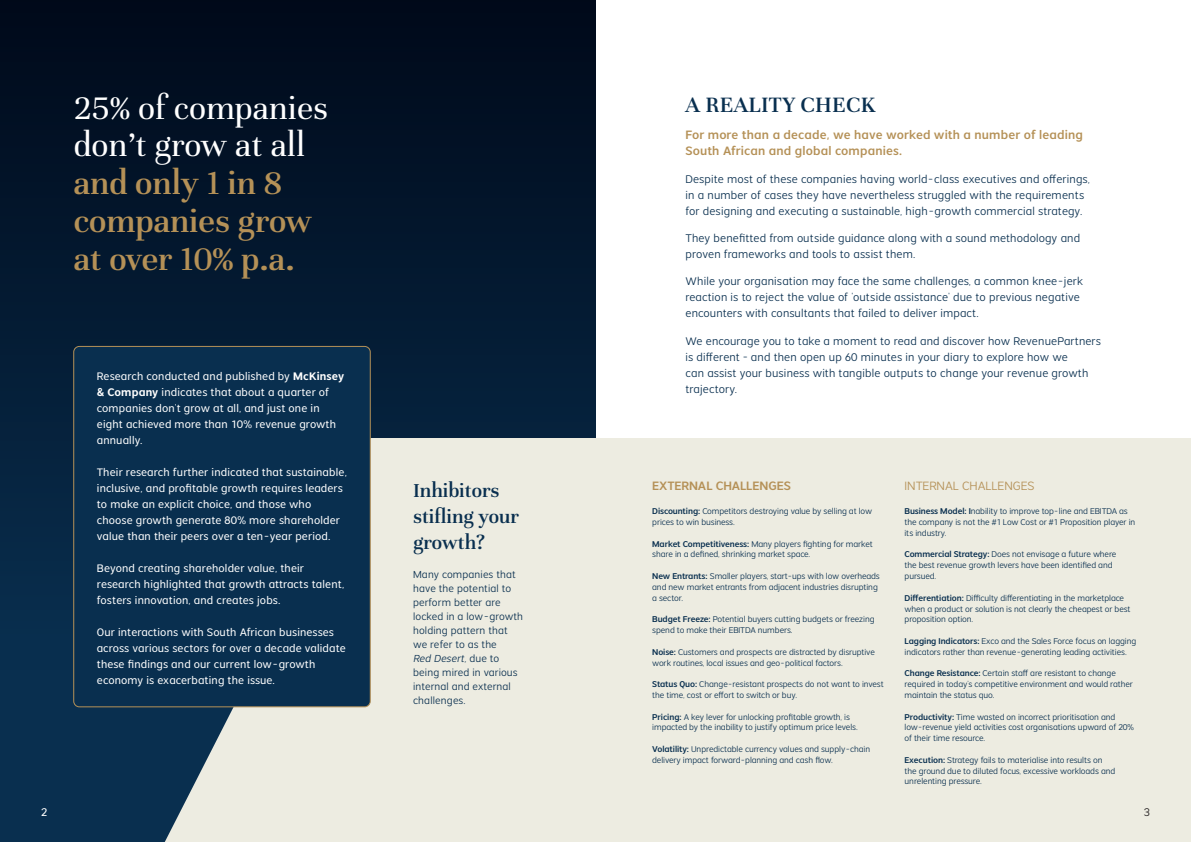
<style>
.page{position:relative;width:1191px;height:842px;background:#fff}
.page>*{position:absolute;margin:0;border:0;box-sizing:border-box;transform-origin:0 0}
.t1{font:500 36px/37.8px "Unna";color:#b59157}
.t2{font:500 24px "Unna";letter-spacing:.01em;color:#092f4f}
.t3{font:500 21.6px/25.9px "Unna";color:#092f4f}
.Forward_INTRO{font:600 13px/16px "Vistol Sans";letter-spacing:.005em;color:#b59157}
.Forward_INTRO-2{font:300 13px "Vistol Sans";color:#b59157}
.Forward_INTRO-3{font:300 12px/16px "Vistol Sans";letter-spacing:.01em;color:#092f4f}
.Folio_Mag_Name{font:12px "Vistol Sans";color:#fff}
.Folio_Mag_Name-2{font:300 12px "Vistol Sans";color:#231f20}
.Forward_INTRO-4{font:11.7px/16px "Vistol Sans";letter-spacing:.01em;color:#fff}
.Forward_INTRO-5{font:300 11px/14px "Vistol Sans";letter-spacing:.01em;color:#092f4f}
.Forward_INTRO-6{font:300 9px/10.8px "Vistol Sans";letter-spacing:-.01em;color:#092f4f}
.s1{font-weight:400;color:#fff}
.s2{font-weight:700}
.s3{font-weight:600}
.s4{font-style:italic}
</style>
<div class="page">
<div style="left:0;top:0;width:595px;height:842px;background:#092f4f"></div>
<div style="left:0;top:0;width:595px;height:669px;background:linear-gradient(to bottom,#00091a,#093050)"></div>
<div style="left:165px;top:438px;width:1026px;height:404px;background:#edece1"></div>
<div style="left:74px;top:346px;width:296px;height:361px;background:#092f4f;border-radius:6px"></div>
<div style="left:73px;top:346px;width:298px;height:361px;border:1px solid #b59157;border-radius:6px"></div>
<p class="t1" style="left:74px;top:86px;width:256px"><span class="s1">25% of companies don’t grow at all </span>and only 1 in 8 companies grow at over 10% p.a.</p>
<p class="Forward_INTRO-4" style="left:97px;top:368px;width:249px">Research conducted and published by <span class="s2">McKinsey &amp; Company</span> indicates that about a quarter of companies don’t grow at all, and just one in eight achieved more than 10% revenue growth annually.</p>
<p class="Forward_INTRO-4" style="left:97px;top:464px;width:251px">Their research further indicated that sustainable, inclusive, and profitable growth requires leaders to make an explicit choice, and those who choose growth generate 80% more shareholder value than their peers over a ten-year period.</p>
<p class="Forward_INTRO-4" style="left:97px;top:560px;width:249px">Beyond creating shareholder value, their research highlighted that growth attracts talent, fosters innovation, and creates jobs.</p>
<p class="Forward_INTRO-4" style="left:97px;top:624px;width:250px">Our interactions with South African businesses across various sectors for over a decade validate these findings and our current low-growth economy is exacerbating the issue.</p>
<p class="t2" style="left:685px;top:87px;width:192px">A REALITY CHECK</p>
<p class="Forward_INTRO" style="left:685px;top:127px;width:399px">For more than a decade, we have worked with a number of leading<br>South African and global companies.</p>
<p class="Forward_INTRO-3" style="left:685px;top:171px;width:406px">Despite most of these companies having world-class executives and offerings, in a number of cases they have nevertheless struggled with the requirements for designing and executing a sustainable, high-growth commercial strategy.</p>
<p class="Forward_INTRO-3" style="left:685px;top:230px;width:396px">They benefitted from outside guidance along with a sound methodology and proven frameworks and tools to assist them.</p>
<p class="Forward_INTRO-3" style="left:685px;top:273px;width:399px">While your organisation may face the same challenges, a common knee-jerk reaction is to reject the value of ‘outside assistance’ due to previous negative encounters with consultants that failed to deliver impact.</p>
<p class="Forward_INTRO-3" style="left:685px;top:333px;width:417px">We encourage you to take a moment to read and discover how RevenuePartners is different – and then open up 60 minutes in your diary to explore how we<br>can assist your business with tangible outputs to change your revenue growth trajectory.</p>
<p class="t3" style="left:413px;top:476px;width:108px">Inhibitors stifling your growth?</p>
<p class="Forward_INTRO" style="left:652px;top:478px;width:140px">EXTERNAL CHALLENGES</p>
<p class="Forward_INTRO-6" style="left:652px;top:506px;width:221px"><span class="s3">Discounting:</span> Competitors destroying value by selling at low prices to win business.</p>
<p class="Forward_INTRO-6" style="left:652px;top:538px;width:222px"><span class="s3">Market Competitiveness:</span> Many players fighting for market share in a defined, shrinking market space.</p>
<p class="Forward_INTRO-6" style="left:652px;top:571px;width:229px"><span class="s3">New Entrants:</span> Smaller players, start-ups with low overheads and new market entrants from adjacent industries disrupting a sector.</p>
<p class="Forward_INTRO-6" style="left:652px;top:614px;width:224px"><span class="s3">Budget Freeze:</span> Potential buyers cutting budgets or freezing spend to make their EBITDA numbers.</p>
<p class="Forward_INTRO-6" style="left:652px;top:646px;width:224px"><span class="s3">Noise:</span> Customers and prospects are distracted by disruptive work routines, local issues and geo-political factors.</p>
<p class="Forward_INTRO-6" style="left:652px;top:679px;width:233px"><span class="s3">Status Quo:</span> Change-resistant prospects do not want to invest the time, cost or effort to switch or buy.</p>
<p class="Forward_INTRO-6" style="left:652px;top:711px;width:207px"><span class="s3">Pricing:</span> A key lever for unlocking profitable growth, is impacted by the inability to justify optimum price levels.</p>
<p class="Forward_INTRO-6" style="left:652px;top:743px;width:219px"><span class="s3">Volatility:</span> Unpredictable currency values and supply-chain delivery impact forward-planning and cash flow.</p>
<p class="Forward_INTRO-5" style="left:413px;top:567px;width:111px">Many companies that have the potential to perform better are locked in a low-growth holding pattern that we refer to as the<br><span class="s4">Red Desert,</span> d u e t o being mired in various internal and external challenges.</p>
<p class="Forward_INTRO-2" style="left:904px;top:479px;width:132px">INTERNAL CHALLENGES</p>
<p class="Forward_INTRO-6" style="left:904px;top:506px;width:232px"><span class="s3">Business Model: I</span>nability to improve top-line and EBITDA as the company is not the #1 Low Cost or #1 Proposition player in its industry.</p>
<p class="Forward_INTRO-6" style="left:904px;top:549px;width:213px"><span class="s3">Commercial Strategy:</span> Does not envisage a future where the best revenue growth levers have been identified and pursued.</p>
<p class="Forward_INTRO-6" style="left:904px;top:592px;width:228px"><span class="s3">Differentiation:</span> Difficulty differentiating in the marketplace when a product or solution is not clearly the cheapest or best proposition option.</p>
<p class="Forward_INTRO-6" style="left:904px;top:635px;width:233px"><span class="s3">Lagging Indicators:</span> Exco and the Sales Force focus on lagging indicators rather than revenue-generating leading activities.</p>
<p class="Forward_INTRO-6" style="left:904px;top:668px;width:230px"><span class="s3">Change Resistance:</span> Certain staff are resistant to change required in today’s competitive environment and would rather maintain the status quo.</p>
<p class="Forward_INTRO-6" style="left:904px;top:711px;width:231px"><span class="s3">Productivity:</span> Time wasted on incorrect prioritisation and low-revenue yield activities cost organisations upward of 20% of their time resource.</p>
<p class="Forward_INTRO-6" style="left:904px;top:754px;width:212px"><span class="s3">Execution:</span> Strategy fails to materialise into results on the ground due to diluted focus, excessive workloads and unrelenting pressure.</p>
<p class="Folio_Mag_Name" style="left:41px;top:805px;width:8px">2</p>
<p class="Folio_Mag_Name-2" style="left:1143px;top:806px;width:8px">3</p>
</div>
